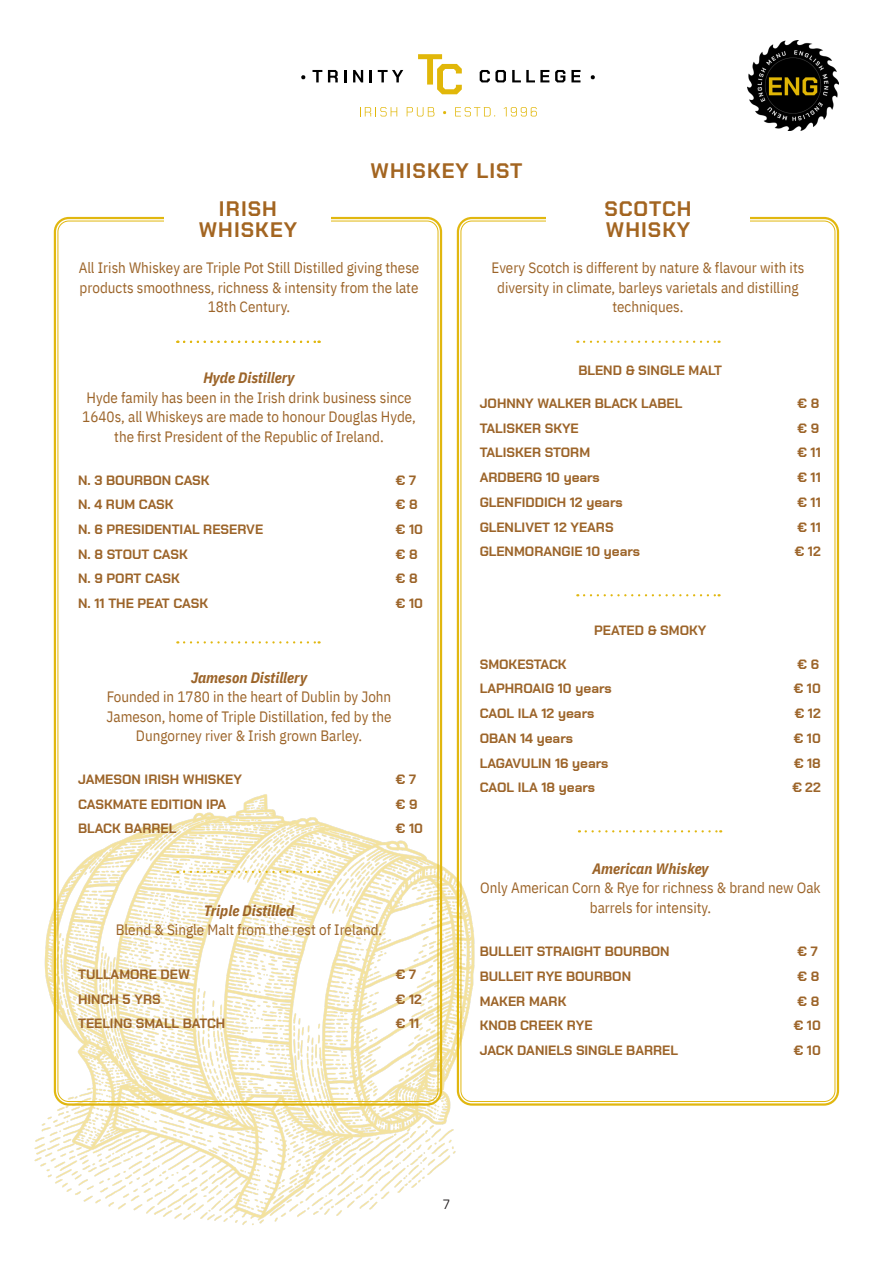
<style>
.page{position:relative;width:893px;height:1263px;background:#fff}
.page>*{position:absolute;margin:0;border:0;box-sizing:border-box;transform-origin:0 0}
.t1{font:700 21px "Chakra Petch";letter-spacing:.05em;color:#a36521}
.t2{font:15px/19.5px "IBM Plex Sans Cond";color:#9c6429;text-align:center}
.t3{font:italic 700 15px "IBM Plex Sans Cond";color:#9c6429}
.t4{font:700 13.5px "Chakra Petch";color:#9c6429}
.t5{font:13.5px "Chakra Petch";color:#231f20}
</style>
<div class="page">
<img style="left:34px;top:782px;width:441px;height:443px">
<div style="left:457px;top:217px;width:382px;height:889px;border:2px solid #e1b70f;border-radius:14px"></div>
<svg style="left:586px;top:830px;width:135px;height:2px"></svg>
<svg style="left:184px;top:871px;width:136px;height:2px"></svg>
<svg style="left:584px;top:341px;width:136px;height:2px"></svg>
<svg style="left:584px;top:594px;width:136px;height:2px"></svg>
<div style="left:54px;top:217px;width:388px;height:889px;border:2px solid #e1b70f;border-radius:14px"></div>
<div style="left:546px;top:191px;width:204px;height:52px;background:#fff"></div>
<div style="left:164px;top:191px;width:167px;height:52px;background:#fff"></div>
<svg style="left:301px;top:75px;width:4px;height:4px"></svg>
<svg style="left:312px;top:70px;width:10px;height:12px"></svg>
<svg style="left:328px;top:70px;width:10px;height:12px"></svg>
<svg style="left:344px;top:70px;width:3px;height:12px"></svg>
<svg style="left:353px;top:70px;width:10px;height:12px"></svg>
<svg style="left:370px;top:70px;width:2px;height:12px"></svg>
<svg style="left:378px;top:70px;width:25px;height:12px"></svg>
<svg style="left:480px;top:70px;width:26px;height:12px"></svg>
<svg style="left:512px;top:70px;width:37px;height:12px"></svg>
<svg style="left:555px;top:70px;width:10px;height:12px"></svg>
<svg style="left:571px;top:70px;width:9px;height:12px"></svg>
<svg style="left:591px;top:75px;width:4px;height:4px"></svg>
<svg style="left:360px;top:107px;width:37px;height:9px"></svg>
<svg style="left:407px;top:107px;width:27px;height:9px"></svg>
<svg style="left:455px;top:107px;width:40px;height:9px"></svg>
<svg style="left:504px;top:107px;width:33px;height:9px"></svg>
<svg style="left:418px;top:54px;width:44px;height:40px"></svg>
<svg style="left:184px;top:341px;width:136px;height:2px"></svg>
<svg style="left:184px;top:641px;width:136px;height:2px"></svg>
<img style="left:747px;top:40px;width:92px;height:91px">
<p class="t1" style="left:219px;top:196px;width:60px">IRISH</p>
<p class="t1" style="left:199px;top:217px;width:100px">WHISKEY</p>
<p class="t1" style="left:370px;top:158px;width:153px">WHISKEY LIST</p>
<p class="t1" style="left:604px;top:196px;width:89px">SCOTCH</p>
<p class="t1" style="left:606px;top:217px;width:86px">WHISKY</p>
<p class="t2" style="left:79px;top:257px;width:342px">All Irish Whiskey are Triple Pot Still Distilled giving these products smoothness, richness &amp; intensity from the late<br>18th Century.</p>
<p class="t3" style="left:203px;top:366px;width:93px">Hyde Distillery</p>
<p class="t2" style="left:82px;top:386px;width:335px">Hyde family has been in the Irish drink business since<br>1640s, all Whiskeys are made to honour Douglas Hyde, the first President of the Republic of Ireland.</p>
<p class="t4" style="left:78px;top:472px;width:133px">N. 3 BOURBON CASK</p>
<p class="t4" style="left:396px;top:472px;width:22px">€ 7</p>
<p class="t4" style="left:78px;top:497px;width:97px">N. 4 RUM CASK</p>
<p class="t4" style="left:396px;top:497px;width:23px">€ 8</p>
<p class="t4" style="left:78px;top:521px;width:187px">N. 6 PRESIDENTIAL RESERVE</p>
<p class="t4" style="left:396px;top:521px;width:29px">€ 10</p>
<p class="t4" style="left:78px;top:546px;width:111px">N. 8 STOUT CASK</p>
<p class="t4" style="left:396px;top:546px;width:23px">€ 8</p>
<p class="t4" style="left:78px;top:571px;width:103px">N. 9 PORT CASK</p>
<p class="t4" style="left:396px;top:571px;width:23px">€ 8</p>
<p class="t4" style="left:78px;top:596px;width:132px">N. 11 THE PEAT CASK</p>
<p class="t4" style="left:396px;top:596px;width:29px">€ 10</p>
<p class="t3" style="left:191px;top:665px;width:118px">Jameson Distillery</p>
<p class="t2" style="left:106px;top:686px;width:287px">Founded in 1780 in the heart of Dublin by John<br>Jameson, home of Triple Distillation, fed by the<br>Dungorney river &amp; Irish grown Barley.</p>
<p class="t4" style="left:78px;top:771px;width:165px">JAMESON IRISH WHISKEY</p>
<p class="t4" style="left:396px;top:771px;width:22px">€ 7</p>
<p class="t4" style="left:78px;top:796px;width:150px">CASKMATE EDITION IPA</p>
<p class="t4" style="left:396px;top:796px;width:23px">€ 9</p>
<p class="t4" style="left:78px;top:821px;width:100px">BLACK BARREL</p>
<p class="t4" style="left:396px;top:821px;width:29px">€ 10</p>
<p class="t2" style="left:491px;top:257px;width:314px">Every Scotch is different by nature &amp; flavour with its diversity in climate, barleys varietals and distilling</p>
<p class="t2" style="left:612px;top:296px;width:72px">techniques.</p>
<p class="t4" style="left:578px;top:362px;width:145px">BLEND &amp; SINGLE MALT</p>
<p class="t4" style="left:480px;top:395px;width:204px">JOHNNY WALKER BLACK LABEL</p>
<p class="t4" style="left:797px;top:395px;width:23px">€ 8</p>
<p class="t4" style="left:480px;top:420px;width:100px">TALISKER SKYE</p>
<p class="t4" style="left:797px;top:420px;width:23px">€ 9</p>
<p class="t4" style="left:480px;top:445px;width:112px">TALISKER STORM</p>
<p class="t4" style="left:797px;top:445px;width:25px">€ 11</p>
<p class="t4" style="left:480px;top:470px;width:122px">ARDBERG 10 years</p>
<p class="t4" style="left:797px;top:470px;width:25px">€ 11</p>
<p class="t4" style="left:480px;top:494px;width:144px">GLENFIDDICH 12 years</p>
<p class="t4" style="left:797px;top:494px;width:25px">€ 11</p>
<p class="t4" style="left:480px;top:519px;width:135px">GLENLIVET 12 YEARS</p>
<p class="t4" style="left:797px;top:519px;width:25px">€ 11</p>
<p class="t4" style="left:480px;top:544px;width:162px">GLENMORANGIE 10 years</p>
<p class="t4" style="left:795px;top:544px;width:27px">€ 12</p>
<p class="t4" style="left:594px;top:623px;width:114px">PEATED &amp; SMOKY</p>
<p class="t4" style="left:480px;top:656px;width:88px">SMOKESTACK</p>
<p class="t4" style="left:797px;top:656px;width:23px">€ 6</p>
<p class="t4" style="left:480px;top:681px;width:133px">LAPHROAIG 10 years</p>
<p class="t4" style="left:794px;top:681px;width:28px">€ 10</p>
<p class="t4" style="left:480px;top:705px;width:116px">CAOL ILA 12 years</p>
<p class="t4" style="left:795px;top:705px;width:27px">€ 12</p>
<p class="t4" style="left:480px;top:730px;width:95px">OBAN 14 years</p>
<p class="t4" style="left:794px;top:730px;width:28px">€ 10</p>
<p class="t4" style="left:480px;top:755px;width:130px">LAGAVULIN 16 years</p>
<p class="t4" style="left:794px;top:755px;width:28px">€ 18</p>
<p class="t4" style="left:480px;top:780px;width:117px">CAOL ILA 18 years</p>
<p class="t4" style="left:792px;top:780px;width:30px">€ 22</p>
<p class="t3" style="left:592px;top:857px;width:118px">American Whiskey</p>
<p class="t2" style="left:480px;top:877px;width:342px">Only American Corn &amp; Rye for richness &amp; brand new Oak</p>
<p class="t3" style="left:204px;top:898px;width:92px">Triple Distilled</p>
<p class="t2" style="left:590px;top:896px;width:123px">barrels for intensity.</p>
<p class="t2" style="left:116px;top:919px;width:268px">Blend &amp; Single Malt from the rest of Ireland.</p>
<p class="t4" style="left:78px;top:966px;width:113px">TULLAMORE DEW</p>
<p class="t4" style="left:396px;top:966px;width:22px">€ 7</p>
<p class="t4" style="left:78px;top:991px;width:84px">HINCH 5 YRS</p>
<p class="t4" style="left:396px;top:991px;width:28px">€ 12</p>
<p class="t4" style="left:78px;top:1016px;width:149px">TEELING SMALL BATCH</p>
<p class="t4" style="left:396px;top:1016px;width:25px">€ 11</p>
<p class="t4" style="left:480px;top:943px;width:191px">BULLEIT STRAIGHT BOURBON</p>
<p class="t4" style="left:797px;top:943px;width:22px">€ 7</p>
<p class="t4" style="left:480px;top:968px;width:153px">BULLEIT RYE BOURBON</p>
<p class="t4" style="left:797px;top:968px;width:23px">€ 8</p>
<p class="t4" style="left:480px;top:993px;width:88px">MAKER MARK</p>
<p class="t4" style="left:797px;top:993px;width:23px">€ 8</p>
<p class="t4" style="left:480px;top:1018px;width:114px">KNOB CREEK RYE</p>
<p class="t4" style="left:794px;top:1018px;width:28px">€ 10</p>
<p class="t4" style="left:480px;top:1042px;width:200px">JACK DANIELS SINGLE BARREL</p>
<p class="t4" style="left:794px;top:1042px;width:28px">€ 10</p>
<p class="t5" style="left:443px;top:1196px;width:8px">7</p>
</div>
